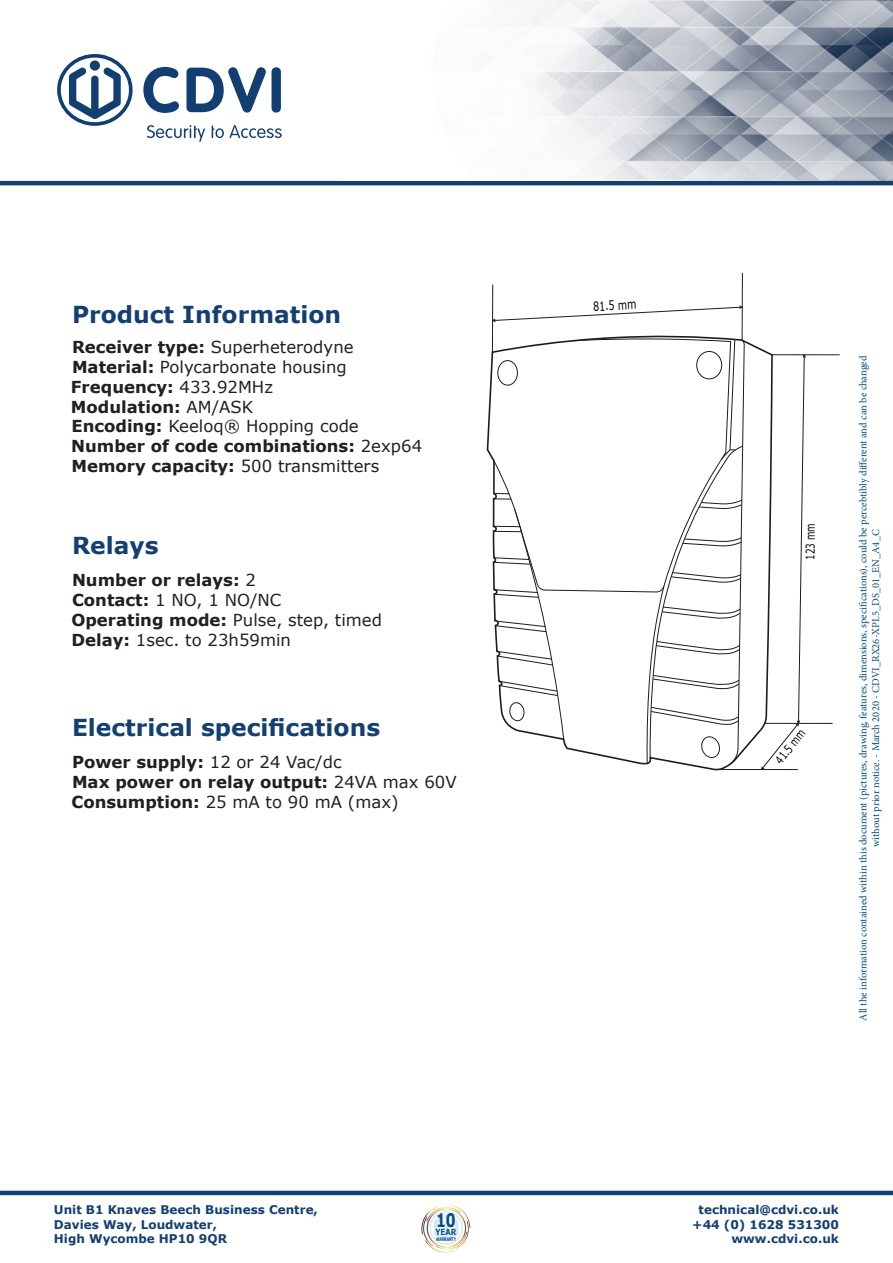
<style>
.page{position:relative;width:893px;height:1263px;background:#fff}
.page>*{position:absolute;margin:0;border:0;box-sizing:border-box;transform-origin:0 0}
.t1{font:700 23.4px "Verdana";color:#143f72}
.t2{font:700 18.6px "Verdana";color:#014f85;scale:.75 1}
.t3{font:16.5px "Verdana";color:#231f20}
.t4{font:700 16.5px "Verdana";color:#231f20}
.t5{font:12.75px "Verdana";color:#000;scale:.74 1}
.t6{font:12.15px "Verdana";color:#000;scale:.71 1}
.t7{font:700 12px "Verdana";color:#143f72}
.t8{font:12px "Verdana";color:#000;scale:.74 1}
.t9{font:10.5px/12.6px "Minion Pro";color:#014d7f;text-align:center}
.t10{font:700 8.55px "Verdana";color:#014f85;scale:.82 1}
.t11{font:700 4.95px "Verdana";color:#014f85;scale:.62 1}
.s1{font-weight:700}
.s2{font-weight:400}
</style>
<div class="page">
<hr style="left:0;top:1191px;width:893px;height:4px;background:#143f72">
<svg style="left:57px;top:54px;width:76px;height:72px"></svg>
<svg style="left:147px;top:125px;width:58px;height:17px"></svg>
<svg style="left:212px;top:125px;width:70px;height:13px"></svg>
<svg style="left:143px;top:67px;width:36px;height:46px"></svg>
<svg style="left:186px;top:67px;width:80px;height:46px"></svg>
<div style="left:272px;top:67px;width:9px;height:46px;background:#113f71;border-radius:5px"></div>
<hr style="left:0;top:181px;width:893px;height:4px;background:#143f72">
<svg style="left:492px;top:272px;width:348px;height:498px"></svg>
<img style="left:522px;top:0;width:371px;height:181px">
<svg style="left:421px;top:1205px;width:49px;height:47px"></svg>
<p class="t1" style="left:72px;top:299px;width:271px">Product Information</p>
<p class="t3" style="left:72px;top:337px;width:283px"><span class="s1">Receiver type:</span> Superheterodyne</p>
<p class="t3" style="left:72px;top:357px;width:276px"><span class="s1">Material:</span> Polycarbonate housing</p>
<p class="t4" style="left:71px;top:376px;width:204px">Frequency: <span class="s2">433.92MHz</span></p>
<p class="t4" style="left:71px;top:396px;width:184px">Modulation: <span class="s2">AM/ASK</span></p>
<p class="t3" style="left:71px;top:416px;width:289px"><span class="s1">Encoding:</span> Keeloq® Hopping code</p>
<p class="t4" style="left:71px;top:436px;width:352px">Number of code combinations: <span class="s2">2exp64</span></p>
<p class="t4" style="left:71px;top:455px;width:309px">Memory capacity: <span class="s2">500 transmitters</span></p>
<p class="t1" style="left:72px;top:530px;width:88px">Relays</p>
<p class="t4" style="left:72px;top:570px;width:185px">Number or relays: <span class="s2">2</span></p>
<p class="t3" style="left:72px;top:590px;width:211px"><span class="s1">Contact:</span> 1 NO, 1 NO/NC</p>
<p class="t3" style="left:71px;top:609px;width:312px"><span class="s1">Operating mode:</span> Pulse, step, timed</p>
<p class="t3" style="left:71px;top:629px;width:221px"><span class="s1">Delay:</span> 1sec. to 23h59min</p>
<p class="t1" style="left:72px;top:712px;width:310px">Electrical specifications</p>
<p class="t4" style="left:72px;top:751px;width:271px">Power supply: <span class="s2">12 or 24 Vac/dc</span></p>
<p class="t4" style="left:72px;top:771px;width:386px">Max power on relay output: <span class="s2">24VA max 60V</span></p>
<p class="t3" style="left:71px;top:791px;width:329px"><span class="s1">Consumption:</span> 25 mA to 90 mA (max)</p>
<p class="t7" style="left:54px;top:1202px;width:266px">Unit B1 Knaves Beech Business Centre,</p>
<p class="t7" style="left:54px;top:1216px;width:165px">Davies Way, Loudwater,</p>
<p class="t7" style="left:54px;top:1231px;width:175px">High Wycombe HP10 9QR</p>
<p class="t2" style="left:436px;top:1208px;width:27px">10</p>
<p class="t11" style="left:436px;top:1236px;width:33px">WARRANTY</p>
<p class="t10" style="left:435px;top:1227px;width:27px">YEAR</p>
<p class="t5" style="left:593px;top:298px;width:60px;rotate:-3deg">81.5 mm</p>
<p class="t6" style="left:803px;top:559px;width:53px;rotate:-90deg">123 mm</p>
<p class="t8" style="left:772px;top:757px;width:56px;rotate:-52deg">41.5 mm</p>
<p class="t9" style="left:857px;top:1020px;width:667px;rotate:-90deg">All the information contained within this document (pictures, drawing, features, dimensions, specifications), could be percebtibly different and can be changed without prior notice. - March 2020 - CDVI_RX26-XPL5_DS_01_EN_A4_C</p>
<p class="t7" style="left:699px;top:1202px;width:142px">technical@cdvi.co.uk</p>
<p class="t7" style="left:692px;top:1216px;width:148px">+44 (0) 1628 531300</p>
<p class="t7" style="left:731px;top:1231px;width:109px">www.cdvi.co.uk</p>
</div>
